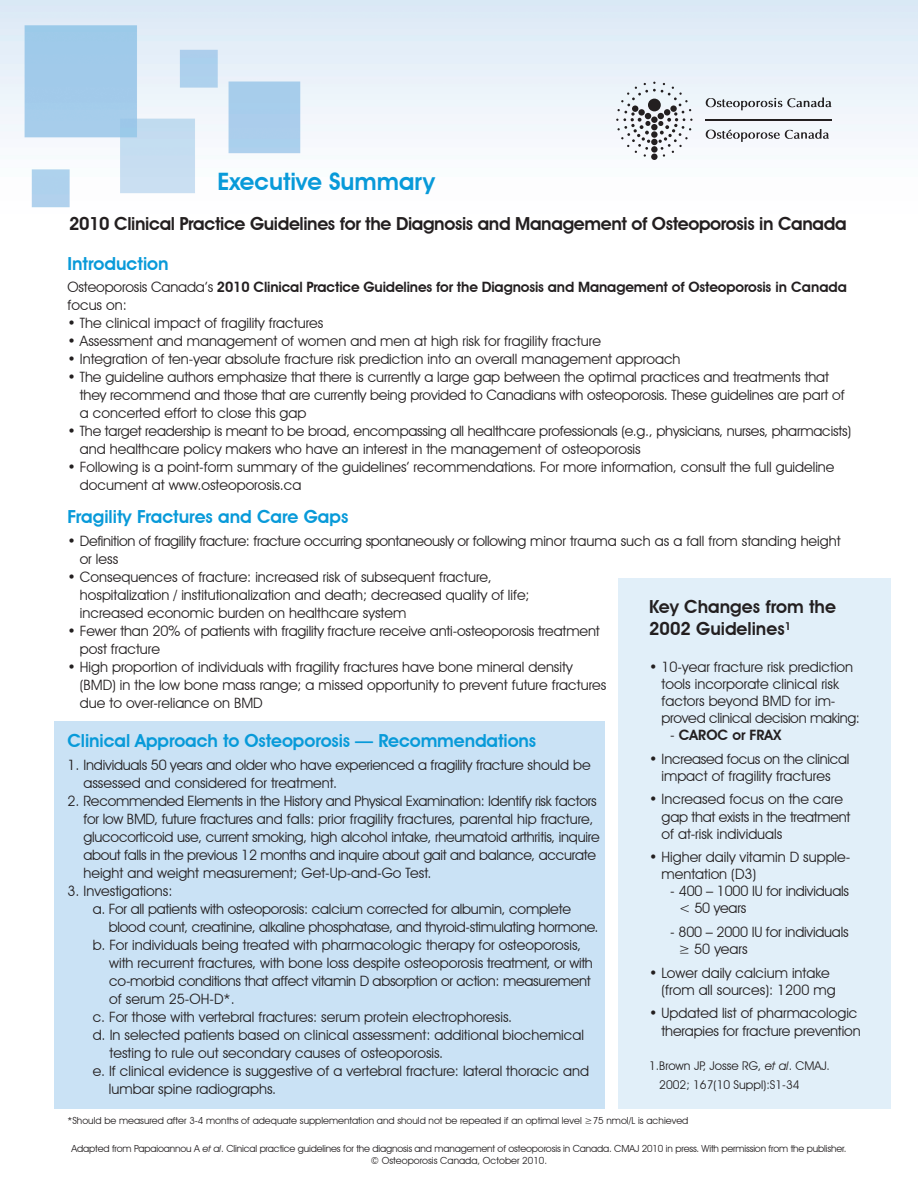
<style>
.page{position:relative;width:918px;height:1188px;background:#fff}
.page>*{position:absolute;margin:0;border:0;box-sizing:border-box;transform-origin:0 0}
.t1{font:600 24px "Avant Garde IT Cby BT";color:#089ad9}
.t2{font:600 18px "Avant Garde IT Cby BT";letter-spacing:-.005em;color:#089ad9}
.t3{font:600 18px "Avant Garde IT Cby BT";letter-spacing:-.02em;color:#231f20}
.t4{font:600 18px/21.6px "Avant Garde IT Cby BT";color:#231f20}
.t5{font:14.25px/18px "Avant Garde IT Cby BT";color:#231f20}
.t6{font:14.25px/18px "Avant Garde IT Cby BT";letter-spacing:-.02em;color:#231f20}
.t7{font:600 14.25px/18px "Avant Garde IT Cby BT";letter-spacing:-.01em;color:#231f20}
.t8{font:12px/18.8px "Avant Garde IT Cby BT";color:#231f20}
.t9{font:9.75px/12px "Avant Garde IT Cby BT";letter-spacing:-.015em;color:#231f20;text-align:center}
.s1{font-weight:400}
.s2{font-style:italic}
</style>
<div class="page">
<img style="left:0;top:0;width:918px;height:1109px">
<div style="left:54px;top:721px;width:550px;height:388px;background:#cae2f5"></div>
<svg style="left:706px;top:97px;width:126px;height:13px"></svg>
<div style="left:651px;top:154px;width:7px;height:6px;background:#231f20;border-radius:50%"></div>
<svg style="left:616px;top:82px;width:77px;height:75px"></svg>
<div style="left:648px;top:99px;width:13px;height:12px;background:#231f20;border-radius:50%"></div>
<hr style="left:705px;top:119px;width:127px;height:2px;background:#231f20">
<svg style="left:706px;top:129px;width:123px;height:13px"></svg>
<div style="left:618px;top:578px;width:273px;height:531px;background:#e1eff9"></div>
<h1 class="t1" style="left:217px;top:167px;width:219px">Executive Summary</h1>
<p class="t3" style="left:69px;top:213px;width:779px">2010 Clinical Practice Guidelines for the Diagnosis and Management of Osteoporosis in Canada</p>
<p class="t2" style="left:68px;top:253px;width:103px">Introduction</p>
<p class="t7" style="left:67px;top:278px;width:781px"><span class="s1">Osteoporosis Canada’s</span> 2010 Clinical Practice Guidelines for the Diagnosis and Management of Osteoporosis in Canada <span class="s1">focus on:</span></p>
<p class="t5" style="left:67px;top:314px;width:257px">• The clinical impact of fragility fractures</p>
<p class="t5" style="left:68px;top:332px;width:535px">• Assessment and management of women and men at high risk for fragility fracture</p>
<p class="t5" style="left:68px;top:350px;width:615px">• Integration of ten-year absolute fracture risk prediction into an overall management approach</p>
<p class="t5" style="left:80px;top:368px;width:767px;text-indent:-12px">• The guideline authors emphasize that there is currently a large gap between the optimal practices and treatments that they recommend and those that are currently being provided to Canadians with osteoporosis. These guidelines are part of a concerted effort to close this gap</p>
<p class="t5" style="left:80px;top:422px;width:773px;text-indent:-12px">• The target readership is meant to be broad, encompassing all healthcare professionals (e.g., physicians, nurses, pharmacists) and healthcare policy makers who have an interest in the management of osteoporosis</p>
<p class="t5" style="left:80px;top:458px;width:756px;text-indent:-12px">• Following is a point-form summary of the guidelines’ recommendations. For more information, consult the full guideline document at www.osteoporosis.ca</p>
<p class="t2" style="left:68px;top:506px;width:282px">Fragility Fractures and Care Gaps</p>
<p class="t6" style="left:80px;top:532px;width:762px;text-indent:-12px">• Definition of fragility fracture: fracture occurring spontaneously or following minor trauma such as a fall from standing height or less</p>
<p class="t5" style="left:80px;top:568px;width:451px;text-indent:-12px">• Consequences of fracture: increased risk of subsequent fracture, hospitalization / institutionalization and death; decreased quality of life; increased economic burden on healthcare system</p>
<p class="t5" style="left:80px;top:622px;width:521px;text-indent:-12px">• Fewer than 20% of patients with fragility fracture receive anti-osteoporosis treatment post fracture</p>
<p class="t5" style="left:80px;top:658px;width:528px;text-indent:-12px">• High proportion of individuals with fragility fractures have bone mineral density (BMD) in the low bone mass range; a missed opportunity to prevent future fractures due to over-reliance on BMD</p>
<p class="t2" style="left:68px;top:730px;width:470px">Clinical Approach to Osteoporosis — Recommendations</p>
<p class="t5" style="left:83px;top:755px;width:509px;text-indent:-16px">1. Individuals 50 years and older who have experienced a fragility fracture should be assessed and considered for treatment.</p>
<p class="t5" style="left:83px;top:791px;width:518px;text-indent:-16px">2. Recommended Elements in the History and Physical Examination: Identify risk factors for low BMD, future fractures and falls: prior fragility fractures, parental hip fracture, glucocorticoid use, current smoking, high alcohol intake, rheumatoid arthritis, inquire about falls in the previous 12 months and inquire about gait and balance, accurate height and weight measurement; Get-Up-and-Go Test.</p>
<p class="t5" style="left:67px;top:881px;width:106px">3. Investigations:</p>
<p class="t5" style="left:93px;top:899px;width:480px">a. For all patients with osteoporosis: calcium corrected for albumin, complete</p>
<p class="t6" style="left:109px;top:917px;width:491px">blood count, creatinine, alkaline phosphatase, and thyroid-stimulating hormone.</p>
<p class="t5" style="left:93px;top:935px;width:490px">b. For individuals being treated with pharmacologic therapy for osteoporosis,</p>
<p class="t5" style="left:109px;top:953px;width:485px">with recurrent fractures, with bone loss despite osteoporosis treatment, or with</p>
<p class="t6" style="left:109px;top:971px;width:483px">co-morbid conditions that affect vitamin D absorption or action: measurement</p>
<p class="t5" style="left:109px;top:989px;width:127px">of serum 25-OH-D*.</p>
<p class="t5" style="left:93px;top:1007px;width:421px">c. For those with vertebral fractures: serum protein electrophoresis.</p>
<p class="t5" style="left:93px;top:1025px;width:493px">d. In selected patients based on clinical assessment: additional biochemical</p>
<p class="t5" style="left:110px;top:1043px;width:335px">testing to rule out secondary causes of osteoporosis.</p>
<p class="t5" style="left:93px;top:1061px;width:498px">e. If clinical evidence is suggestive of a vertebral fracture: lateral thoracic and</p>
<p class="t5" style="left:109px;top:1079px;width:169px">lumbar spine radiographs.</p>
<p class="t9" style="left:68px;top:1115px;width:622px">*Should be measured after 3-4 months of adequate supplementation and should not be repeated if an optimal level ≥75 nmol/L is achieved</p>
<p class="t4" style="left:649px;top:596px;width:188px">Key Changes from the<br>2002 Guidelines<sup>1</sup></p>
<p class="t5" style="left:661px;top:658px;width:200px;line-height:17.1px;text-indent:-12px">• 10-year fracture risk prediction tools incorporate clinical risk factors beyond BMD for im&shy;proved clinical decision making:</p>
<p class="t7" style="left:670px;top:726px;width:113px"><span class="s1">-</span> CAROC or FRAX</p>
<p class="t5" style="left:649px;top:750px;width:202px;line-height:17.1px;text-align:center">• Increased focus on the clinical impact of fragility fractures</p>
<p class="t5" style="left:661px;top:791px;width:190px;line-height:17.1px;text-indent:-12px">• Increased focus on the care gap that exists in the treatment of at-risk individuals</p>
<p class="t5" style="left:661px;top:848px;width:190px;line-height:17.1px;text-indent:-12px">• Higher daily vitamin D supple&shy;mentation (D3)</p>
<p class="t5" style="left:679px;top:883px;width:172px;line-height:17.1px;text-indent:-9px">- 400 – 1000 IU for individuals &lt; 50 years</p>
<p class="t5" style="left:678px;top:923px;width:172px;line-height:17.1px;text-indent:-8px">- 800 – 2000 IU for individuals ≥ 50 years</p>
<p class="t5" style="left:661px;top:964px;width:176px;line-height:17.1px;text-indent:-12px">• Lower daily calcium intake (from all sources): 1200 mg</p>
<p class="t5" style="left:649px;top:1004px;width:213px;text-align:right">• Updated list of pharmacologic therapies for fracture prevention</p>
<p class="t8" style="left:659px;top:1056px;width:172px;text-indent:-10px">1.Brown JP, Josse RG, <span class="s2">et al</span>. CMAJ.<br>2002; 167(10 Suppl):S1-34</p>
<p class="t9" style="left:71px;top:1143px;width:777px">Adapted from Papaioannou A <span class="s2">et al</span>. Clinical practice guidelines for the diagnosis and management of osteoporosis in Canada. CMAJ 2010 in press. With permission from the publisher. © Osteoporosis Canada, October 2010.</p>
</div>
